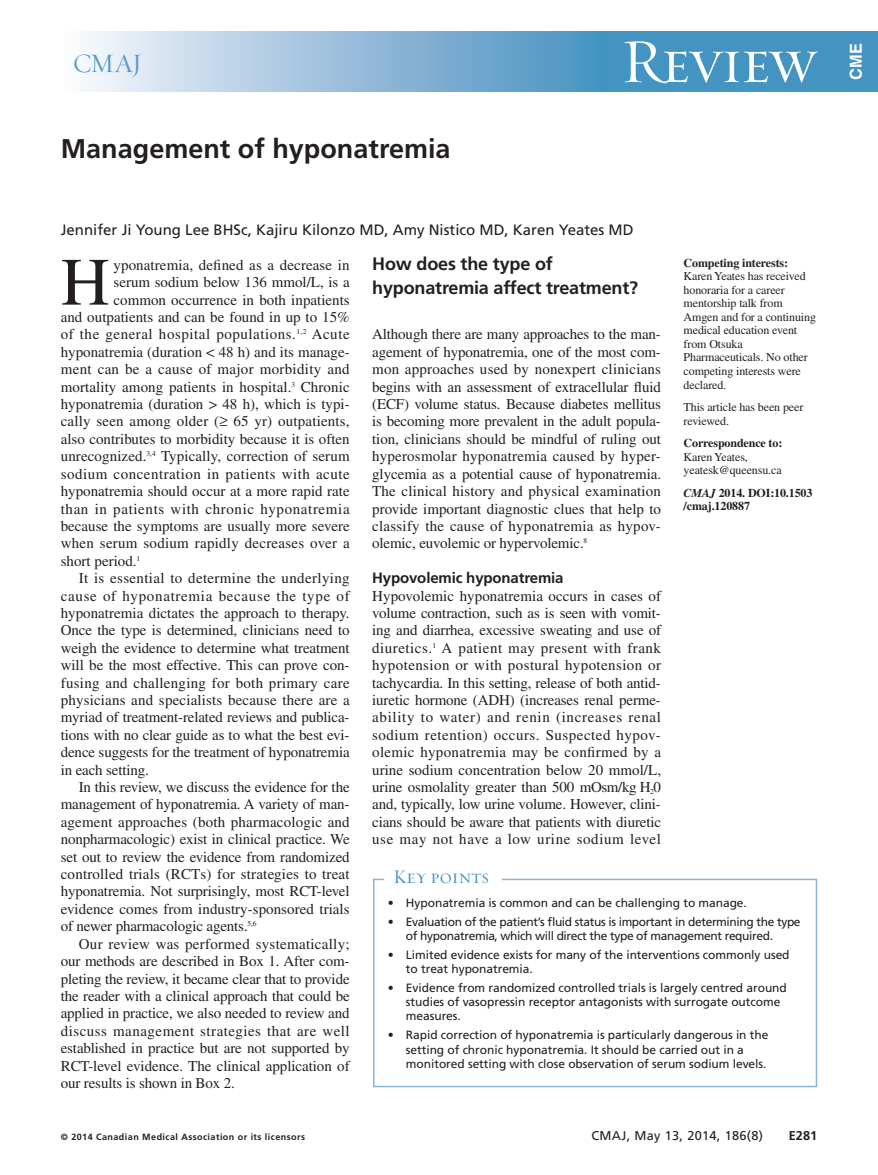
<style>
.page{position:relative;width:878px;height:1175px;background:#fff}
.page>*{position:absolute;margin:0;border:0;box-sizing:border-box;transform-origin:0 0}
.t1{font:67.5px "Times LT Std";color:#231f20}
.t2{font:63px "Requiem Display HTF Small Caps";letter-spacing:-.03em;color:#fff}
.t3{font:700 27px "Frutiger LT Std";color:#231f20}
.t4{font:27px "Requiem Display HTF Roman";color:#599bc6}
.t5{font:19.5px "Requiem Display HTF Small Caps";color:#4494c2}
.t6{font:700 18px/24px "Frutiger LT Std";letter-spacing:-.01em;color:#231f20}
.t7{font:700 16.5px "Helvetica";color:#fff}
.t8{font:15px/17.4px "Times LT Std";color:#231f20;text-align:justify}
.t9{font:15px "Times LT Std";letter-spacing:.02em;color:#231f20}
.t10{font:15px "Times LT Std";letter-spacing:.035em;color:#231f20}
.t11{font:15px "Frutiger LT Std";color:#231f20}
.t12{font:15px "Times LT Std";letter-spacing:.04em;color:#231f20}
.t13{font:15px "Times LT Std";letter-spacing:.045em;color:#231f20}
.t14{font:700 15px "Frutiger LT Std";letter-spacing:-.01em;color:#231f20}
.t15{font:12.75px "Frutiger LT Std";letter-spacing:.025em;color:#231f20}
.t16{font:700 12.75px "Frutiger LT Std";color:#231f20}
.t17{font:12px/14.2px "Frutiger LT Std";letter-spacing:-.005em;color:#231f20}
.t18{font:12px/13.5px "Times LT Std";letter-spacing:-.01em;color:#231f20}
.t19{font:12px/14.2px "Frutiger LT Std";letter-spacing:-.03em;color:#231f20}
.t20{font:700 12px/13.5px "Times LT Std";letter-spacing:-.01em;color:#231f20}
.t21{font:700 9px "Frutiger LT Std";letter-spacing:.05em;color:#231f20}
.s1{font-style:italic}
</style>
<div class="page">
<div style="left:565px;top:32px;width:313px;height:60px;background:#4494c2"></div>
<div style="left:61px;top:32px;width:543px;height:60px;background:linear-gradient(to right,#faf8fc,#458ebf)"></div>
<div style="left:373px;top:878px;width:444px;height:209px;border:2px solid #8bb5d6"></div>
<div style="left:384px;top:867px;width:117px;height:27px;background:#fff"></div>
<h3 class="t4" style="left:73px;top:47px;width:71px">CMAJ</h3>
<h3 class="t3" style="left:61px;top:138px;width:391px">Management of hyponatremia</h3>
<h2 class="t2" style="left:620px;top:23px;width:197px">Review</h2>
<p class="t11" style="left:61px;top:224px;width:574px">Jennifer Ji Young Lee BHSc, Kajiru Kilonzo MD, Amy Nistico MD, Karen Yeates MD</p>
<h1 class="t1" style="left:61px;top:258px;width:50px">H</h1>
<p class="t8" style="left:113px;top:258px;width:238px">yponatremia, defined as a decrease in</p>
<p class="t8" style="left:113px;top:275px;width:238px">serum sodium below 136 mmol/L, is a</p>
<p class="t8" style="left:113px;top:292px;width:238px">common occurrence in both inpatients</p>
<p class="t8" style="left:61px;top:310px;width:290px">and outpatients and can be found in up to 15%</p>
<p class="t10" style="left:61px;top:329px;width:290px">of the general hospital populations.<sup>1,2</sup> Acute</p>
<p class="t8" style="left:61px;top:345px;width:290px">hyponatremia (duration &lt; 48 h) and its manage-</p>
<p class="t9" style="left:61px;top:364px;width:290px">ment can be a cause of major morbidity and</p>
<p class="t8" style="left:61px;top:379px;width:290px">mortality among patients in hospital.<sup>3</sup> Chronic</p>
<p class="t8" style="left:61px;top:397px;width:290px">hyponatremia (duration &gt; 48 h), which is typi-</p>
<p class="t8" style="left:61px;top:414px;width:290px">cally seen among older (≥ 65 yr) outpatients,</p>
<p class="t8" style="left:61px;top:432px;width:290px">also contributes to morbidity because it is often</p>
<p class="t8" style="left:61px;top:449px;width:290px">unrecognized.<sup>3,4</sup> Typically, correction of serum</p>
<p class="t10" style="left:61px;top:468px;width:290px">sodium concentration in patients with acute</p>
<p class="t8" style="left:61px;top:484px;width:290px">hyponatremia should occur at a more rapid rate</p>
<p class="t12" style="left:61px;top:503px;width:290px">than in patients with chronic hyponatremia</p>
<p class="t8" style="left:61px;top:519px;width:290px">because the symptoms are usually more severe</p>
<p class="t8" style="left:61px;top:536px;width:290px">when serum sodium rapidly decreases over a</p>
<p class="t8" style="left:61px;top:553px;width:81px">short period.<sup>1</sup></p>
<p class="t9" style="left:79px;top:573px;width:272px">It is essential to determine the underlying</p>
<p class="t13" style="left:61px;top:590px;width:290px">cause of hyponatremia because the type of</p>
<p class="t8" style="left:61px;top:606px;width:290px">hyponatremia dictates the approach to therapy.</p>
<p class="t8" style="left:61px;top:623px;width:290px">Once the type is determined, clinicians need to</p>
<p class="t8" style="left:61px;top:640px;width:290px">weigh the evidence to determine what treatment</p>
<p class="t8" style="left:61px;top:658px;width:290px">will be the most effective. This can prove con-</p>
<p class="t9" style="left:61px;top:677px;width:290px">fusing and challenging for both primary care</p>
<p class="t8" style="left:61px;top:693px;width:290px">physicians and specialists because there are a</p>
<p class="t8" style="left:61px;top:710px;width:290px">myriad of treatment-related reviews and publica-</p>
<p class="t8" style="left:61px;top:727px;width:290px">tions with no clear guide as to what the best evi-</p>
<p class="t8" style="left:61px;top:745px;width:290px">dence suggests for the treatment of hyponatremia</p>
<p class="t8" style="left:61px;top:762px;width:90px">in each setting.</p>
<p class="t8" style="left:79px;top:780px;width:272px">In this review, we discuss the evidence for the</p>
<p class="t8" style="left:61px;top:797px;width:290px">management of hyponatremia. A variety of man-</p>
<p class="t8" style="left:61px;top:814px;width:290px">agement approaches (both pharmacologic and</p>
<p class="t8" style="left:61px;top:832px;width:290px">nonpharmacologic) exist in clinical practice. We</p>
<p class="t8" style="left:61px;top:849px;width:290px">set out to review the evidence from randomized</p>
<p class="t8" style="left:61px;top:867px;width:290px">controlled trials (RCTs) for strategies to treat</p>
<p class="t8" style="left:61px;top:884px;width:290px">hyponatremia. Not surprisingly, most RCT-level</p>
<p class="t8" style="left:61px;top:901px;width:290px">evidence comes from industry-sponsored trials</p>
<p class="t8" style="left:61px;top:919px;width:197px">of newer pharmacologic agents.<sup>5,6</sup></p>
<p class="t9" style="left:79px;top:938px;width:272px">Our review was performed systematically;</p>
<p class="t8" style="left:61px;top:954px;width:290px">our methods are described in Box 1. After com-</p>
<p class="t8" style="left:61px;top:971px;width:290px">pleting the review, it became clear that to provide</p>
<p class="t8" style="left:61px;top:988px;width:290px">the reader with a clinical approach that could be</p>
<p class="t8" style="left:61px;top:1006px;width:290px">applied in practice, we also needed to review and</p>
<p class="t10" style="left:61px;top:1025px;width:290px">discuss management strategies that are well</p>
<p class="t8" style="left:61px;top:1041px;width:290px">established in practice but are not supported by</p>
<p class="t8" style="left:61px;top:1058px;width:290px">RCT-level evidence. The clinical application of</p>
<p class="t8" style="left:61px;top:1075px;width:176px">our results is shown in Box 2.</p>
<p class="t6" style="left:372px;top:253px;width:267px">How does the type of hyponatremia affect treatment?</p>
<p class="t8" style="left:372px;top:327px;width:290px">Although there are many approaches to the man&shy;agement of hyponatremia, one of the most com&shy;mon approaches used by nonexpert clinicians begins with an assessment of extracellular fluid (ECF) volume status. Because diabetes mellitus is becoming more prevalent in the adult popula&shy;tion, clinicians should be mindful of ruling out hyperosmolar hyponatremia caused by hyper&shy;glycemia as a potential cause of hyponatremia.<br>The clinical history and physical examination provide important diagnostic clues that help to classify the cause of hyponatremia as hypov&shy;olemic, euvolemic or hypervolemic.<sup>8</sup></p>
<p class="t14" style="left:372px;top:572px;width:193px">Hypovolemic hyponatremia</p>
<p class="t8" style="left:372px;top:588px;width:290px">Hypovolemic hyponatremia occurs in cases of volume contraction, such as is seen with vomit&shy;ing and diarrhea, excessive sweating and use of diuretics.<sup>1</sup> A patient may present with frank hypotension or with postural hypotension or tachycardia. In this setting, release of both antid&shy;iuretic hormone (ADH) (increases renal perme&shy;ability to water) and renin (increases renal sodium retention) occurs. Suspected hypov&shy;olemic hyponatremia may be confirmed by a urine sodium concentration below 20 mmol/L, urine osmolality greater than 500 mOsm/kg H<sub>2</sub>0 and, typically, low urine volume. However, clini&shy;cians should be aware that patients with diuretic use may not have a low urine sodium level</p>
<h3 class="t5" style="left:393px;top:865px;width:97px">Key points</h3>
<p class="t20" style="left:683px;top:257px;width:106px">Competing interests:</p>
<p class="t18" style="left:683px;top:271px;width:134px">KarenYeates has received honoraria for a career mentorship talk from<br>Amgen and for a continuing medical education event from Otsuka<br>Pharmaceuticals. No other competing interests were declared.</p>
<p class="t18" style="left:683px;top:401px;width:121px">This article has been peer reviewed.</p>
<p class="t20" style="left:683px;top:437px;width:100px">Correspondence to:</p>
<p class="t18" style="left:683px;top:451px;width:99px">KarenYeates, yeatesk@queensu.ca</p>
<p class="t20" style="left:683px;top:487px;width:130px"><span class="s1">CMAJ</span> 2014. DOI:10.1503 /cmaj.120887</p>
<p class="t17" style="left:388px;top:896px;width:360px">• Hyponatremia is common and can be challenging to manage.</p>
<p class="t19" style="left:406px;top:915px;width:396px;text-indent:-18px">• Evaluation of the patient’s fluid status is important in determining the type of hyponatremia, which will direct the type of management required.</p>
<p class="t17" style="left:406px;top:948px;width:385px;text-indent:-18px">• Limited evidence exists for many of the interventions commonly used to treat hyponatremia.</p>
<p class="t17" style="left:406px;top:981px;width:382px;text-indent:-18px">• Evidence from randomized controlled trials is largely centred around studies of vasopressin receptor antagonists with surrogate outcome measures.</p>
<p class="t17" style="left:406px;top:1028px;width:364px;text-indent:-18px">• Rapid correction of hyponatremia is particularly dangerous in the setting of chronic hyponatremia. It should be carried out in a monitored setting with close observation of serum sodium levels.</p>
<p class="t21" style="left:61px;top:1132px;width:246px">© 2014 Canadian Medical Association or its licensors</p>
<p class="t15" style="left:591px;top:1130px;width:173px">CMAJ, May 13, 2014, 186(8)</p>
<p class="t16" style="left:788px;top:1130px;width:30px">E281</p>
<p class="t7" style="left:850px;top:80px;width:38px;rotate:-90deg">CME</p>
</div>
